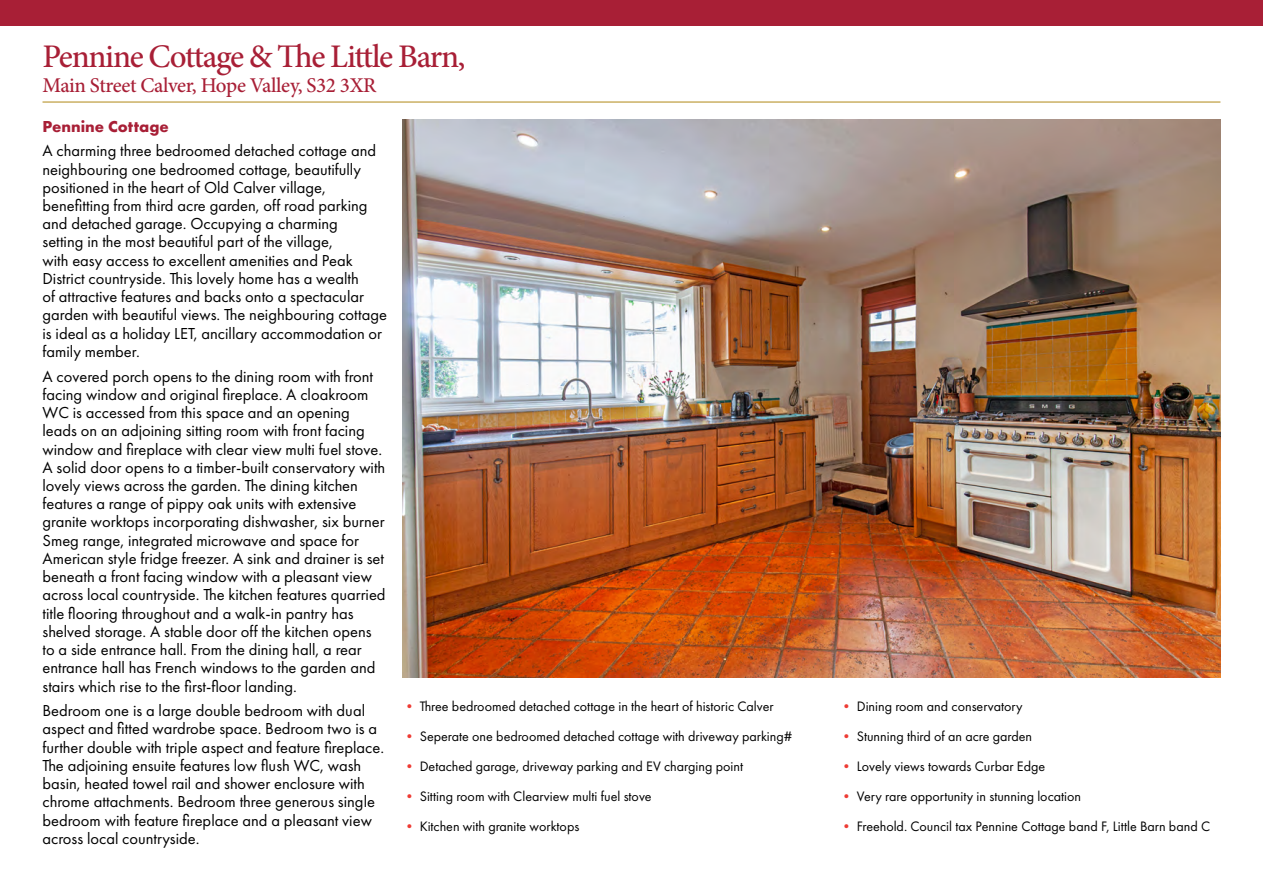
<style>
.page{position:relative;width:1263px;height:893px;background:#fff}
.page>*{position:absolute;margin:0;border:0;box-sizing:border-box;transform-origin:0 0}
.t1{font:500 33px "Minion Pro";letter-spacing:-.04em;color:#a81f36}
.t2{font:500 21px "Minion Pro";letter-spacing:-.02em;color:#a81f36}
.t3{font:16.5px/18.3px "Futura PT";color:#000}
.t4{font:700 16.5px "Futura PT";color:#a81f36}
.t5{font:14.25px "Futura PT";color:#000}
.s1{color:#ee3b34}
</style>
<div class="page">
<div style="left:0;top:0;width:1263px;height:26px;background:#a81f36"></div>
<img style="left:402px;top:119px;width:818px;height:558px">
<hr style="left:43px;top:101px;width:1177px;height:2px;background:#cab064">
<h1 class="t1" style="left:43px;top:34px;width:425px">Pennine Cottage &amp; The Little Barn,</h1>
<p class="t2" style="left:43px;top:71px;width:335px">Main Street Calver, Hope Valley, S32 3XR</p>
<p class="t4" style="left:43px;top:115px;width:128px">Pennine Cottage</p>
<p class="t3" style="left:43px;top:142px;width:346px">A charming three bedroomed detached cottage and neighbouring one bedroomed cottage, beautifully positioned in the heart of Old Calver village, benefitting from third acre garden, off road parking and detached garage. Occupying a charming<br>setting in the most beautiful part of the village,<br>with easy access to excellent amenities and Peak District countryside. This lovely home has a wealth<br>of attractive features and backs onto a spectacular garden with beautiful views. The neighbouring cottage is ideal as a holiday LET, ancillary accommodation or family member.</p>
<p class="t3" style="left:43px;top:367px;width:345px">A covered porch opens to the dining room with front facing window and original fireplace. A cloakroom WC is accessed from this space and an opening leads on an adjoining sitting room with front facing window and fireplace with clear view multi fuel stove.<br>A solid door opens to a timber-built conservatory with lovely views across the garden. The dining kitchen features a range of pippy oak units with extensive granite worktops incorporating dishwasher, six burner Smeg range, integrated microwave and space for American style fridge freezer. A sink and drainer is set beneath a front facing window with a pleasant view across local countryside. The kitchen features quarried title flooring throughout and a walk-in pantry has shelved storage. A stable door off the kitchen opens to a side entrance hall. From the dining hall, a rear entrance hall has French windows to the garden and stairs which rise to the first-floor landing.</p>
<p class="t3" style="left:43px;top:701px;width:343px">Bedroom one is a large double bedroom with dual aspect and fitted wardrobe space. Bedroom two is a further double with triple aspect and feature fireplace.<br>The adjoining ensuite features low flush WC, wash basin, heated towel rail and shower enclosure with chrome attachments. Bedroom three generous single bedroom with feature fireplace and a pleasant view across local countryside.</p>
<p class="t5" style="left:402px;top:698px;width:373px"><span class="s1">•</span> Three bedroomed detached cottage in the heart of historic Calver</p>
<p class="t5" style="left:402px;top:728px;width:391px"><span class="s1">•</span> Seperate one bedroomed detached cottage with driveway parking#</p>
<p class="t5" style="left:402px;top:758px;width:342px"><span class="s1">•</span> Detached garage, driveway parking and EV charging point</p>
<p class="t5" style="left:402px;top:788px;width:251px"><span class="s1">•</span> Sitting room with Clearview multi fuel stove</p>
<p class="t5" style="left:402px;top:818px;width:178px"><span class="s1">•</span> Kitchen with granite worktops</p>
<p class="t5" style="left:839px;top:698px;width:185px"><span class="s1">•</span> Dining room and conservatory</p>
<p class="t5" style="left:839px;top:728px;width:194px"><span class="s1">•</span> Stunning third of an acre garden</p>
<p class="t5" style="left:839px;top:758px;width:207px"><span class="s1">•</span> Lovely views towards Curbar Edge</p>
<p class="t5" style="left:839px;top:788px;width:243px"><span class="s1">•</span> Very rare opportunity in stunning location</p>
<p class="t5" style="left:839px;top:818px;width:372px"><span class="s1">•</span> Freehold. Council tax Pennine Cottage band F, Little Barn band C</p>
</div>
